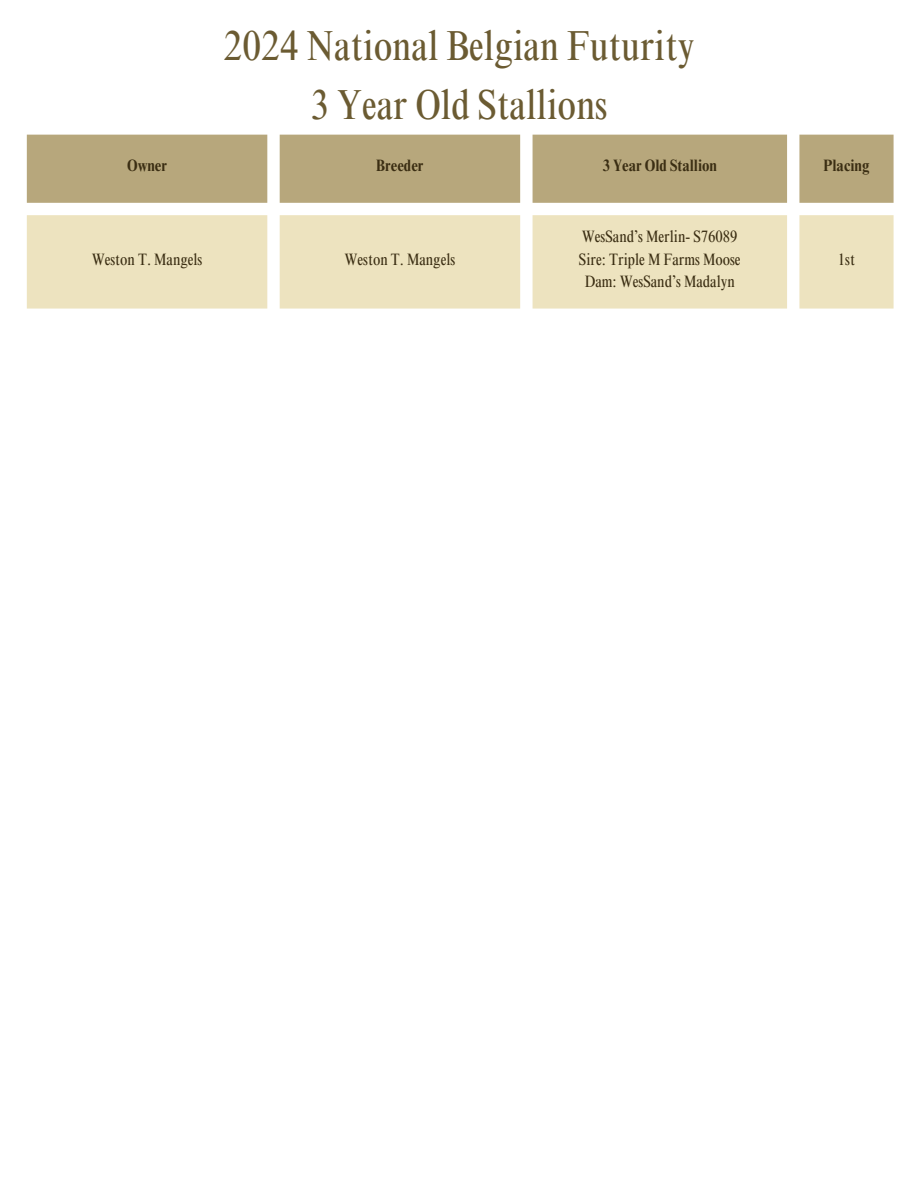
<style>
.page{position:relative;width:918px;height:1188px;background:#fff}
.page>*{position:absolute;margin:0;border:0;box-sizing:border-box;transform-origin:0 0}
.t1{font:condensed 42px/58.5px "Times NRMT Pro";color:#6b5b32;text-align:center}
.t2{font:condensed 16.5px "Times NRMT Pro";color:#3b2e13}
.t3{font:700 condensed 16.5px "Times NRMT Pro";color:#3b2e13}
</style>
<div class="page">
<div style="left:27px;top:135px;width:867px;height:68px;background:#b7a77c"></div>
<div style="left:27px;top:215px;width:867px;height:94px;background:#ede3bf"></div>
<p class="t1" style="left:224px;top:22px;width:472px">2024 National Belgian Futurity<br>3 Year Old Stallions</p>
<h1 class="t3" style="left:127px;top:159px;width:42px">Owner</h1>
<p class="t3" style="left:376px;top:159px;width:49px">Breeder</p>
<p class="t3" style="left:603px;top:159px;width:116px">3 Year Old Stallion</p>
<p class="t3" style="left:824px;top:159px;width:47px">Placing</p>
<p class="t2" style="left:92px;top:253px;width:112px">Weston T. Mangels</p>
<p class="t2" style="left:345px;top:253px;width:112px">Weston T. Mangels</p>
<p class="t2" style="left:582px;top:230px;width:157px">WesSand’s Merlin- S76089</p>
<p class="t2" style="left:579px;top:253px;width:163px">Sire: Triple M Farms Moose</p>
<p class="t2" style="left:585px;top:275px;width:152px">Dam: WesSand’s Madalyn</p>
<p class="t2" style="left:838px;top:253px;width:19px">1st</p>
</div>
